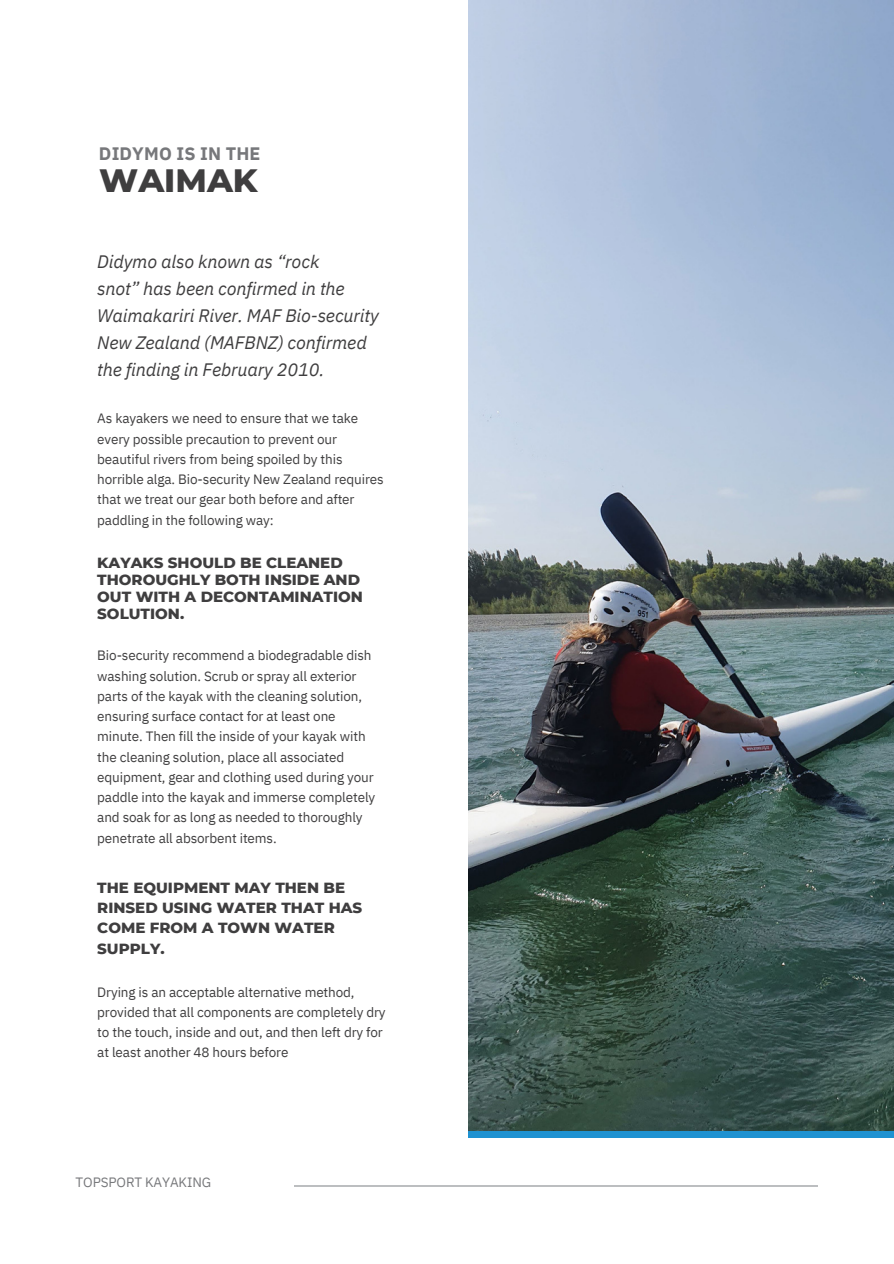
<style>
.page{position:relative;width:894px;height:1264px;background:#fff}
.page>*{position:absolute;margin:0;border:0;box-sizing:border-box;transform-origin:0 0}
.t1{font:800 33px "Montserrat";color:#3f3e3f}
.t2{font:italic 18px/27px "IBM Plex Sans";letter-spacing:-.01em;color:#3f3e3f}
.t3{font:700 18px "IBM Plex Sans";letter-spacing:.01em;color:#77787b}
.t4{font:800 15px/20.2px "Montserrat";color:#3f3e3f}
.t5{font:13.5px/20.2px "IBM Plex Sans";letter-spacing:-.01em;color:#3f3e3f}
.t6{font:13.5px "IBM Plex Sans";letter-spacing:-.01em;color:#77787b}
</style>
<div class="page">
<hr style="left:294px;top:1185px;width:523px;height:1px;background:#bcbec0">
<img style="left:468px;top:0;width:425px;height:1131px">
<div style="left:468px;top:1131px;width:425px;height:7px;background:#1f92d1"></div>
<h2 class="t3" style="left:99px;top:141px;width:163px">DIDYMO IS IN THE</h2>
<h1 class="t1" style="left:99px;top:160px;width:160px">WAIMAK</h1>
<h2 class="t2" style="left:97px;top:248px;width:283px">Didymo also known as “rock<br>snot” has been confirmed in the<br>Waimakariri River. MAF Bio-security<br>New Zealand (MAFBNZ) confirmed the finding in February 2010.</h2>
<p class="t5" style="left:97px;top:408px;width:288px">As kayakers we need to ensure that we take every possible precaution to prevent our beautiful rivers from being spoiled by this horrible alga. Bio-security New Zealand requires that we treat our gear both before and after paddling in the following way:</p>
<p class="t4" style="left:97px;top:554px;width:267px;line-height:16.8px">KAYAKS SHOULD BE CLEANED<br>THOROUGHLY BOTH INSIDE AND<br>OUT WITH A DECONTAMINATION<br>SOLUTION.</p>
<p class="t5" style="left:97px;top:645px;width:279px">Bio-security recommend a biodegradable dish washing solution. Scrub or spray all exterior parts of the kayak with the cleaning solution, ensuring surface contact for at least one minute. Then fill the inside of your kayak with the cleaning solution, place all associated equipment, gear and clothing used during your paddle into the kayak and immerse completely and soak for as long as needed to thoroughly penetrate all absorbent items.</p>
<p class="t4" style="left:97px;top:877px;width:266px">THE EQUIPMENT MAY THEN BE<br>RINSED USING WATER THAT HAS<br>COME FROM A TOWN WATER<br>SUPPLY.</p>
<p class="t5" style="left:97px;top:981px;width:290px">Drying is an acceptable alternative method, provided that all components are completely dry to the touch, inside and out, and then left dry for at least another 48 hours before</p>
<p class="t6" style="left:76px;top:1173px;width:137px">TOPSPORT KAYAKING</p>
</div>
